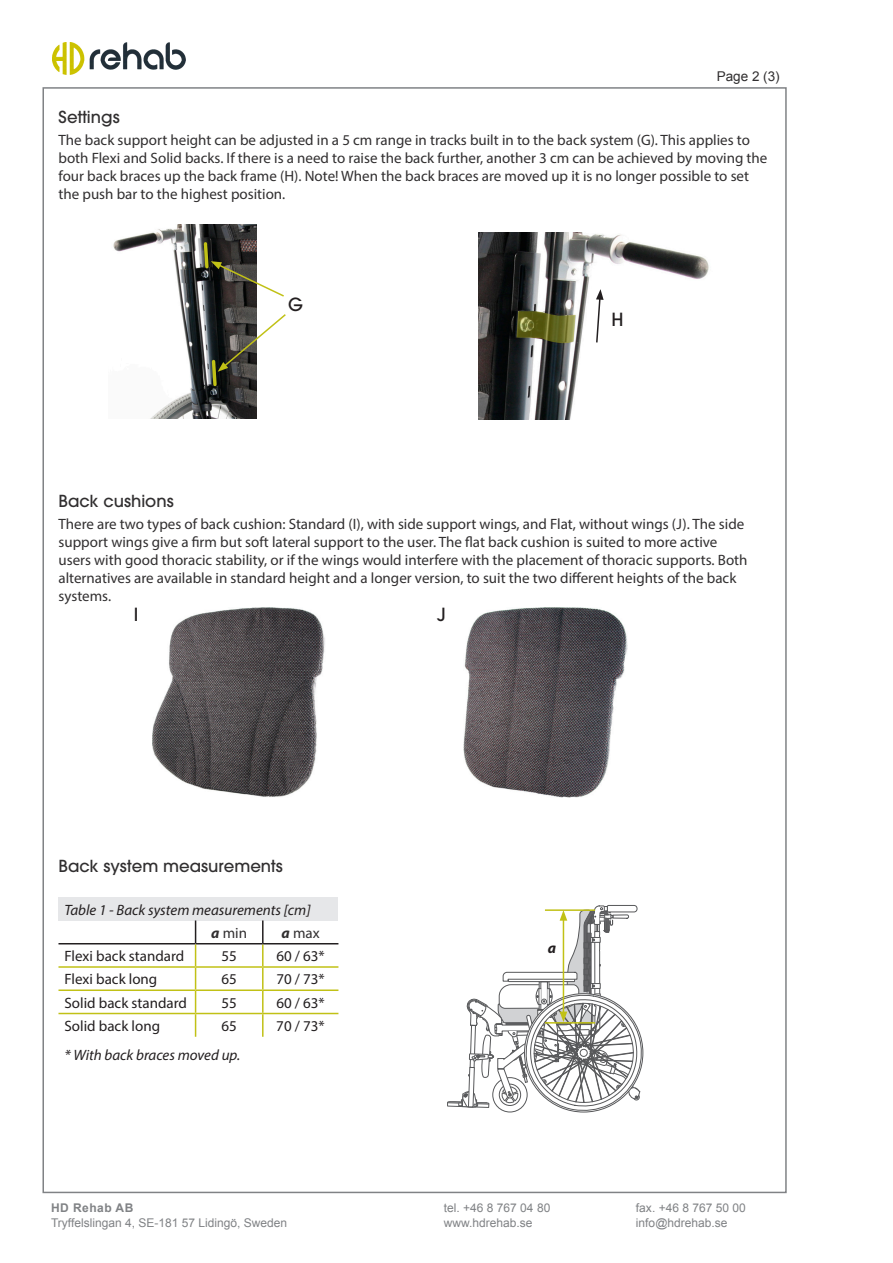
<style>
.page{position:relative;width:893px;height:1263px;background:#fff}
.page>*{position:absolute;margin:0;border:0;box-sizing:border-box;transform-origin:0 0}
.t1{font:500 18px "ITC Avant Garde Pro";color:#231f20}
.Rubrik{font:500 16.5px "ITC Avant Garde Pro";color:#312f30}
.t2{font:15px/18px "Myriad Pro";color:#312f30}
.t3{font:15px "Myriad Pro";color:#231f20}
.t4{font:italic 15px/23.2px "Myriad Pro";color:#231f20}
.t5{font:italic 700 15px "Myriad Pro";color:#231f20}
.t6{font:13.5px "Arial";color:#312f30}
.t7{font:12px "Arial";color:#808285}
.t8{font:700 12px "Arial";letter-spacing:.04em;color:#808285}
.s1{font-weight:700;color:#312f30}
.s2{font-style:normal;color:#312f30}
.s3{font-weight:700;font-style:italic}
</style>
<div class="page">
<img style="left:52px;top:43px;width:133px;height:31px">
<div style="left:58px;top:897px;width:280px;height:23px;background:#e6e7e9"></div>
<hr style="left:58px;top:943px;width:138px;height:1px;background:#231f20">
<hr style="left:263px;top:943px;width:75px;height:1px;background:#231f20">
<hr style="left:262px;top:944px;width:2px;height:22px;background:#c1c116">
<hr style="left:58px;top:966px;width:138px;height:2px;background:#c1c116">
<hr style="left:196px;top:966px;width:67px;height:2px;background:#c1c116">
<hr style="left:263px;top:966px;width:75px;height:2px;background:#c1c116">
<hr style="left:262px;top:968px;width:2px;height:21px;background:#c1c116">
<hr style="left:58px;top:989px;width:138px;height:2px;background:#c1c116">
<hr style="left:196px;top:989px;width:67px;height:2px;background:#c1c116">
<hr style="left:263px;top:989px;width:75px;height:2px;background:#c1c116">
<hr style="left:262px;top:991px;width:2px;height:22px;background:#c1c116">
<hr style="left:58px;top:1013px;width:138px;height:1px;background:#c1c116">
<hr style="left:196px;top:1013px;width:67px;height:1px;background:#c1c116">
<hr style="left:263px;top:1013px;width:75px;height:1px;background:#c1c116">
<hr style="left:262px;top:1014px;width:2px;height:23px;background:#c1c116">
<hr style="left:196px;top:943px;width:67px;height:1px;background:#231f20">
<svg style="left:195px;top:920px;width:1px;height:117px"></svg>
<hr style="left:262px;top:920px;width:2px;height:23px;background:#231f20">
<img style="left:478px;top:233px;width:231px;height:186px">
<img style="left:113px;top:224px;width:143px;height:194px">
<svg style="left:210px;top:313px;width:76px;height:75px"></svg>
<svg style="left:202px;top:240px;width:82px;height:58px"></svg>
<svg style="left:517px;top:232px;width:69px;height:188px"></svg>
<svg style="left:595px;top:289px;width:9px;height:55px"></svg>
<svg style="left:447px;top:905px;width:196px;height:208px"></svg>
<hr style="left:545px;top:909px;width:50px;height:2px;background:#c1c116">
<hr style="left:545px;top:1022px;width:50px;height:1px;background:#c1c116">
<img style="left:152px;top:607px;width:173px;height:190px">
<img style="left:464px;top:607px;width:164px;height:190px">
<p class="t6" style="left:717px;top:67px;width:65px">Page 2 (3)</p>
<p class="Rubrik" style="left:58px;top:106px;width:63px">Settings</p>
<p class="t2" style="left:58px;top:131px;width:710px">The back support height can be adjusted in a 5 cm range in tracks built in to the back system (G). This applies to both Flexi and Solid backs. If there is a need to raise the back further, another 3 cm can be achieved by moving the four back braces up the back frame (H). Note! When the back braces are moved up it is no longer possible to set the push bar to the highest position.</p>
<p class="t1" style="left:288px;top:293px;width:16px">G</p>
<p class="t1" style="left:612px;top:308px;width:14px">H</p>
<p class="Rubrik" style="left:58px;top:490px;width:117px">Back cushions</p>
<p class="t2" style="left:58px;top:515px;width:690px">There are two types of back cushion: Standard (I), with side support wings, and Flat, without wings (J). The side support wings give a firm but soft lateral support to the user. The flat back cushion is suited to more active users with good thoracic stability, or if the wings would interfere with the placement of thoracic supports. Both alternatives are available in standard height and a longer version, to suit the two different heights of the back systems.</p>
<p class="t1" style="left:134px;top:603px;width:6px">I</p>
<p class="t1" style="left:437px;top:603px;width:10px">J</p>
<p class="Rubrik" style="left:58px;top:855px;width:226px">Back system measurements</p>
<p class="t4" style="left:211px;top:897px;width:101px;text-indent:-147px">Table 1 - Back system measurements [cm] <span class="s1">a</span> <span class="s2">min</span></p>
<p class="t2" style="left:282px;top:923px;width:40px"><span class="s3">a</span> max</p>
<p class="t3" style="left:64px;top:947px;width:121px">Flexi back standard</p>
<p class="t3" style="left:221px;top:947px;width:17px">55</p>
<p class="t3" style="left:276px;top:947px;width:50px">60 / 63*</p>
<p class="t3" style="left:64px;top:970px;width:94px">Flexi back long</p>
<p class="t3" style="left:221px;top:970px;width:17px">65</p>
<p class="t3" style="left:276px;top:970px;width:50px">70 / 73*</p>
<p class="t3" style="left:64px;top:993px;width:124px">Solid back standard</p>
<p class="t3" style="left:221px;top:993px;width:17px">55</p>
<p class="t3" style="left:276px;top:993px;width:50px">60 / 63*</p>
<p class="t3" style="left:64px;top:1016px;width:97px">Solid back long</p>
<p class="t3" style="left:221px;top:1016px;width:17px">65</p>
<p class="t3" style="left:276px;top:1016px;width:50px">70 / 73*</p>
<p class="t4" style="left:64px;top:1043px;width:177px">* With back braces moved up.</p>
<p class="t8" style="left:51px;top:1200px;width:84px">HD Rehab AB</p>
<p class="t7" style="left:51px;top:1215px;width:238px">Tryffelslingan 4, SE-181 57 Lidingö, Sweden</p>
<p class="t5" style="left:548px;top:938px;width:10px">a</p>
<p class="t7" style="left:444px;top:1200px;width:108px">tel. +46 8 767 04 80</p>
<p class="t7" style="left:636px;top:1200px;width:111px">fax. +46 8 767 50 00</p>
<p class="t7" style="left:444px;top:1215px;width:90px">www.hdrehab.se</p>
<p class="t7" style="left:636px;top:1215px;width:93px">info@hdrehab.se</p>
</div>
